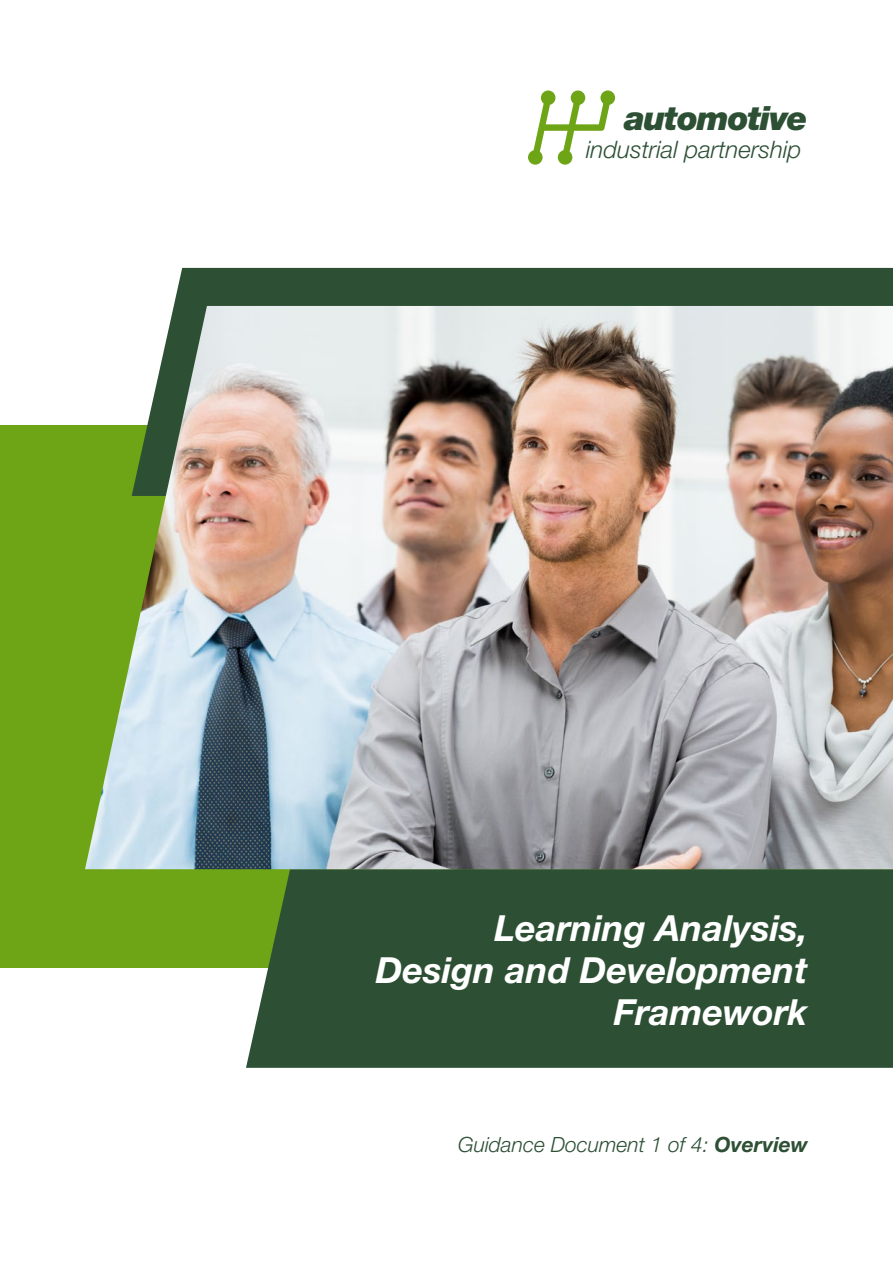
<style>
.page{position:relative;width:893px;height:1263px;background:#fff}
.page>*{position:absolute;margin:0;border:0;box-sizing:border-box;transform-origin:0 0}
.Sub_Sub_Heads{font:italic 700 36px/42px "Helvetica Neue LT";color:#fff;text-align:right}
.t1{font:italic 900 33.45px "Helvetica Neue LT";letter-spacing:-.04em;color:#2d5035}
.t2{font:italic 300 24.15px "Helvetica Neue LT";color:#2d5035}
.Sub_Sub_Heads-2{font:italic 300 21px "Helvetica Neue LT";color:#2d5035}
.s1{font-weight:700}
</style>
<div class="page">
<svg style="left:528px;top:90px;width:87px;height:75px"></svg>
<div style="left:0;top:426px;width:893px;height:542px;background:#6ea516"></div>
<div style="left:246px;top:869px;width:647px;height:199px;background:#2d5035"></div>
<div style="left:173px;top:268px;width:720px;height:38px;background:#2d5035"></div>
<img style="left:85px;top:306px;width:808px;height:563px">
<p class="t1" style="left:624px;top:98px;width:185px">automotive</p>
<p class="t2" style="left:586px;top:135px;width:217px">industrial partnership</p>
<p class="Sub_Sub_Heads" style="left:376px;top:906px;width:433px">Learning Analysis,<br>Design and Development<br>Framework</p>
<p class="Sub_Sub_Heads-2" style="left:458px;top:1132px;width:351px">Guidance Document 1 of 4: <span class="s1">Overview</span></p>
</div>
